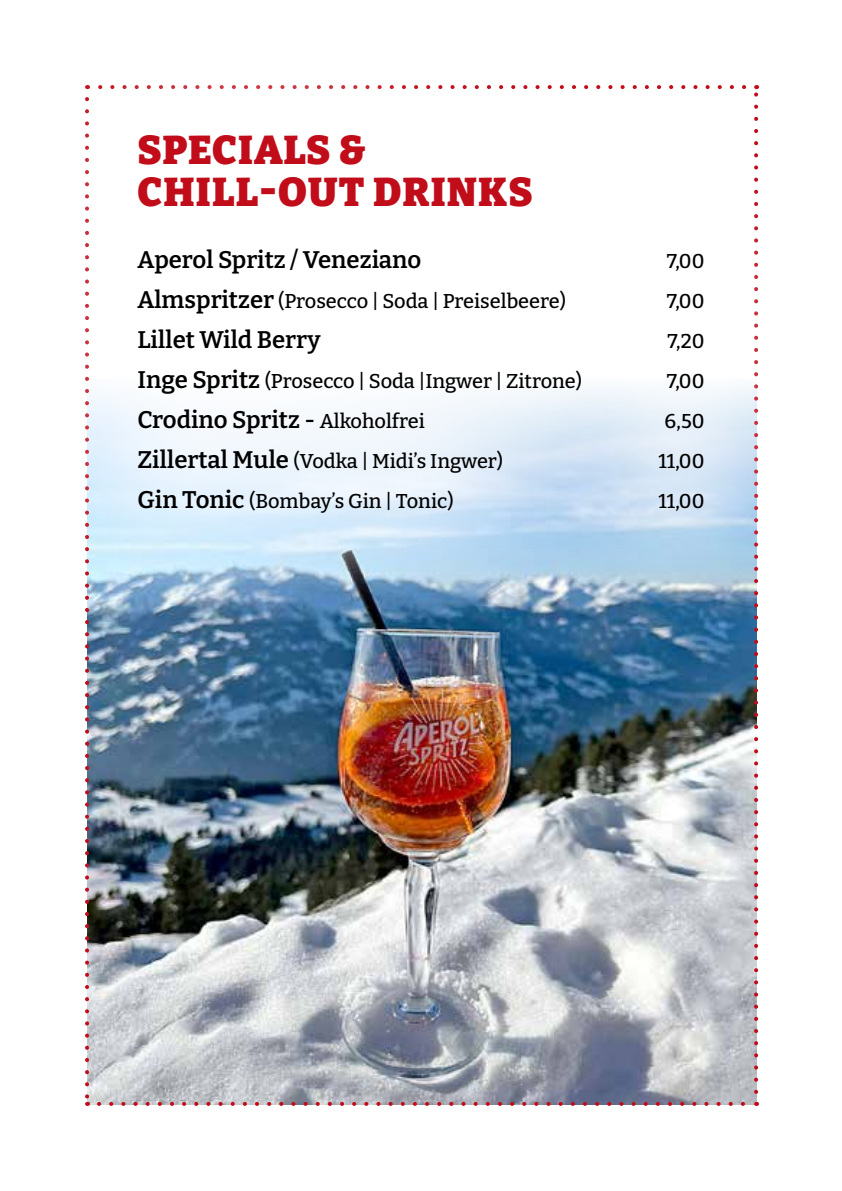
<style>
.page{position:relative;width:842px;height:1191px;background:#fff}
.page>*{position:absolute;margin:0;border:0;box-sizing:border-box;transform-origin:0 0}
.t1{font:900 40px/42px "Bitter";letter-spacing:.03em;color:#c10c1a}
.t2{font:600 24px "Bitter";color:#000}
.t3{font:500 20px "Bitter";color:#000}
.s1{font-weight:600;font-size:24px}
.s2{font-weight:500;font-size:20px}
</style>
<div class="page">
<img style="left:89px;top:617px;width:667px;height:487px">
<svg style="left:99px;top:1102px;width:651px;height:4px"></svg>
<svg style="left:85px;top:617px;width:4px;height:489px"></svg>
<svg style="left:754px;top:617px;width:4px;height:475px"></svg>
<div style="left:32px;top:29px;width:777px;height:588px;background:#fff;opacity:.75"></div>
<h1 class="t1" style="left:138px;top:125px;width:397px">SPECIALS &amp;<br>CHILL-OUT DRINKS</h1>
<p class="t2" style="left:138px;top:241px;width:285px">Aperol Spritz / Veneziano</p>
<p class="t3" style="left:667px;top:246px;width:39px">7,00</p>
<p class="t3" style="left:138px;top:286px;width:430px"><span class="s1">Almspritzer</span> (Prosecco | Soda | Preiselbeere)</p>
<p class="t3" style="left:667px;top:286px;width:39px">7,00</p>
<p class="t2" style="left:138px;top:321px;width:185px">Lillet Wild Berry</p>
<p class="t3" style="left:667px;top:326px;width:39px">7,20</p>
<p class="t3" style="left:138px;top:366px;width:446px"><span class="s1">Inge Spritz</span> (Prosecco | Soda |Ingwer | Zitrone)</p>
<p class="t3" style="left:667px;top:366px;width:39px">7,00</p>
<p class="t2" style="left:138px;top:401px;width:289px">Crodino Spritz - <span class="s2">Alkoholfrei</span></p>
<p class="t3" style="left:664px;top:406px;width:42px">6,50</p>
<p class="t3" style="left:138px;top:446px;width:367px"><span class="s1">Zillertal Mule</span> (Vodka | Midi’s Ingwer)</p>
<p class="t3" style="left:658px;top:446px;width:47px">11,00</p>
<p class="t3" style="left:138px;top:486px;width:318px"><span class="s1">Gin Tonic</span> (Bombay’s Gin | Tonic)</p>
<p class="t3" style="left:658px;top:486px;width:47px">11,00</p>
</div>
